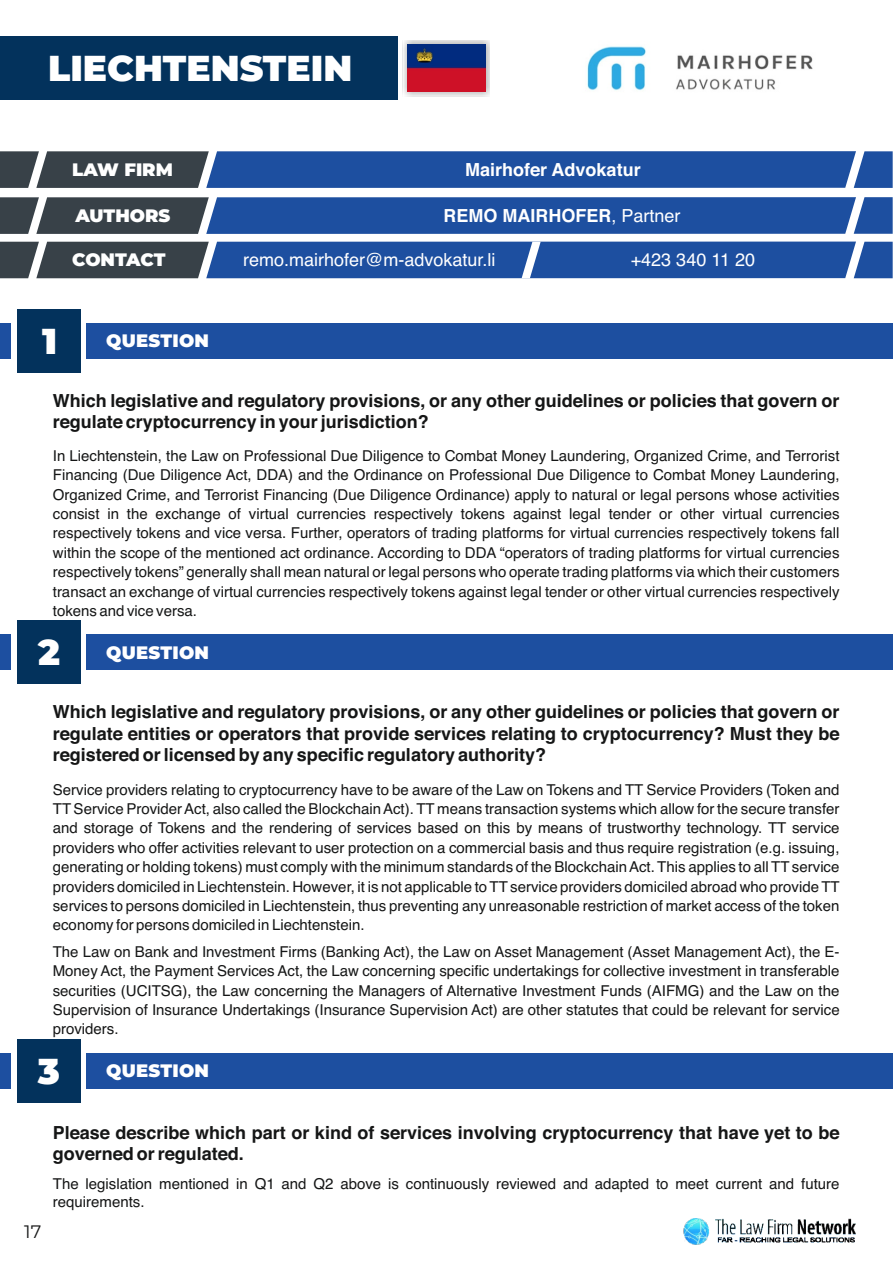
<style>
.page{position:relative;width:893px;height:1263px;background:#fff}
.page>*{position:absolute;margin:0;border:0;box-sizing:border-box;transform-origin:0 0}
.t1{font:900 36px "Montserrat";color:#fff}
.t2{font:700 18px/21.5px "Helvetica";color:#151616}
.t3{font:900 18px "Montserrat";letter-spacing:.005em;color:#fff}
.t4{font:18px "Helvetica";color:#fff}
.t5{font:700 18px "Helvetica";color:#fff}
.t6{font:18px "Montserrat";color:#151616}
.t7{font:15px/19.4px "Helvetica";color:#151616;text-align:justify}
.s1{font-weight:400}
</style>
<div class="page">
<div style="left:0;top:36px;width:398px;height:64px;background:#03325c"></div>
<div style="left:17px;top:309px;width:63px;height:64px;background:#03325c"></div>
<div style="left:87px;top:324px;width:806px;height:35px;background:#1d4fa0"></div>
<div style="left:17px;top:620px;width:63px;height:64px;background:#03325c"></div>
<div style="left:87px;top:635px;width:806px;height:35px;background:#1d4fa0"></div>
<div style="left:0;top:635px;width:11px;height:35px;background:#1d4fa0"></div>
<div style="left:0;top:324px;width:11px;height:35px;background:#1d4fa0"></div>
<img style="left:684px;top:1218px;width:171px;height:27px">
<svg style="left:0;top:151px;width:893px;height:37px;background:#2b5290"></svg>
<svg style="left:0;top:197px;width:893px;height:37px;background:#2b5290"></svg>
<div style="left:17px;top:1039px;width:63px;height:64px;background:#03325c"></div>
<div style="left:87px;top:1053px;width:806px;height:35px;background:#1d4fa0"></div>
<div style="left:0;top:1053px;width:11px;height:35px;background:#1d4fa0"></div>
<div style="left:403px;top:40px;width:87px;height:56px;background:#afb0b0;opacity:.98"></div>
<img style="left:407px;top:45px;width:78px;height:47px">
<img style="left:587px;top:46px;width:226px;height:45px">
<svg style="left:0;top:242px;width:893px;height:36px;background:#2b5290"></svg>
<h1 class="t1" style="left:48px;top:46px;width:306px">LIECHTENSTEIN</h1>
<p class="t3" style="left:72px;top:158px;width:102px">LAW FIRM</p>
<p class="t5" style="left:465px;top:162px;width:177px">Mairhofer Advokatur</p>
<p class="t3" style="left:75px;top:204px;width:96px">AUTHORS</p>
<p class="t5" style="left:443px;top:208px;width:239px">REMO MAIRHOFER<span class="s1">, Partner</span></p>
<p class="t3" style="left:72px;top:249px;width:95px">CONTACT</p>
<p class="t4" style="left:243px;top:253px;width:254px">remo.mairhofer@m-advokatur.li</p>
<p class="t4" style="left:631px;top:252px;width:126px">+423 340 11 20</p>
<h1 class="t1" style="left:42px;top:319px;width:17px">1</h1>
<p class="t3" style="left:106px;top:330px;width:104px">QUESTION</p>
<p class="t2" style="left:53px;top:391px;width:788px">Which legislative and regulatory provisions, or any other guidelines or policies that govern or regulatecryptocurrency in your jurisdiction?</p>
<p class="t7" style="left:53px;top:447px;width:788px">In Liechtenstein, the Law on Professional Due Diligence to Combat Money Laundering, Organized Crime, and Terrorist Financing (Due Diligence Act, DDA) and the Ordinance on Professional Due Diligence to Combat Money Laundering, Organized Crime, and Terrorist Financing (Due Diligence Ordinance) apply to natural or legal persons whose activities consist in the exchange of virtual currencies respectively tokens against legal tender or other virtual currencies respectively tokens and vice versa. Further, operators of trading platforms for virtual currencies respectively tokens fall within the scope of the mentioned act ordinance. According to DDA “operators of trading platforms for virtual currencies respectively tokens” generally shall mean natural or legal persons who operate trading platforms via which their customers transact an exchange of virtual currencies respectively tokens against legal tender or other virtual currencies respectively tokens and vice versa.</p>
<h1 class="t1" style="left:38px;top:630px;width:23px">2</h1>
<p class="t3" style="left:106px;top:641px;width:104px">QUESTION</p>
<p class="t2" style="left:53px;top:702px;width:789px;text-align:justify">Which legislative and regulatory provisions, or any other guidelines or policies that govern or regulate entities or operators that provide services relating to cryptocurrency? Must they be registered or licensed by any specific regulatory authority?</p>
<p class="t7" style="left:53px;top:780px;width:788px">Service providers relating to cryptocurrency have to be aware of the Law on Tokens and TT Service Providers (Token and TT Service Provider Act, also called the Blockchain Act). TT means transaction systems which allow for the secure transfer and storage of Tokens and the rendering of services based on this by means of trustworthy technology. TT service providers who offer activities relevant to user protection on a commercial basis and thus require registration (e.g. issuing, generating or holding tokens) must comply with the minimum standards of the Blockchain Act. This applies to all TT service providers domiciled in Liechtenstein. However, it is not applicable to TT service providers domiciled abroad who provide TT services to persons domiciled in Liechtenstein, thus preventing any unreasonable restriction of market access of the token economy for persons domiciled in Liechtenstein.</p>
<p class="t7" style="left:53px;top:943px;width:788px">The Law on Bank and Investment Firms (Banking Act), the Law on Asset Management (Asset Management Act), the E-Money Act, the Payment Services Act, the Law concerning specific undertakings for collective investment in transferable securities (UCITSG), the Law concerning the Managers of Alternative Investment Funds (AIFMG) and the Law on the Supervision of Insurance Undertakings (Insurance Supervision Act) are other statutes that could be relevant for service providers.</p>
<h1 class="t1" style="left:38px;top:1049px;width:24px">3</h1>
<p class="t3" style="left:106px;top:1060px;width:104px">QUESTION</p>
<p class="t6" style="left:24px;top:1220px;width:19px">17</p>
<p class="t2" style="left:53px;top:1123px;width:789px">Please describe which part or kind of services involving cryptocurrency that have yet to be governed or regulated.</p>
<p class="t7" style="left:53px;top:1176px;width:788px;line-height:17.7px">The legislation mentioned in Q1 and Q2 above is continuously reviewed and adapted to meet current and future requirements.</p>
</div>
